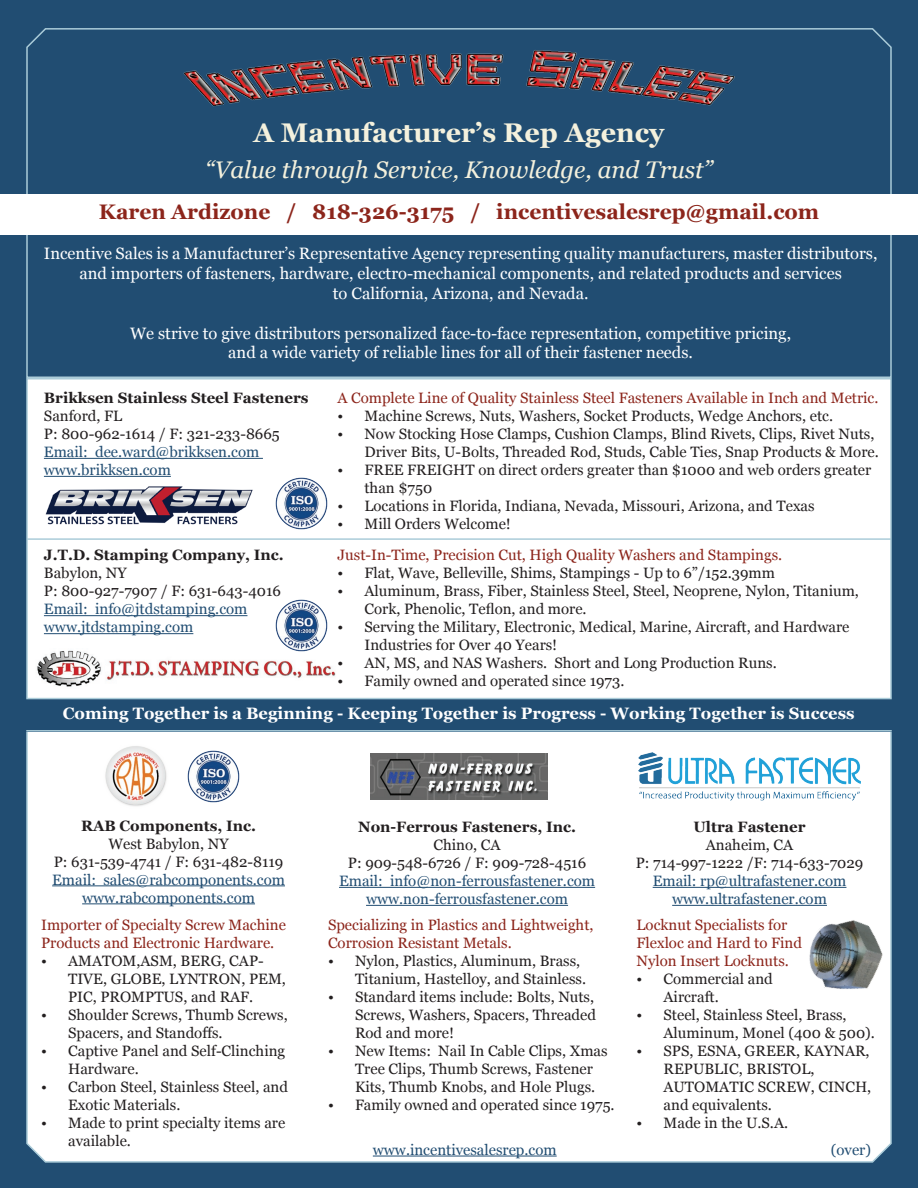
<style>
.page{position:relative;width:918px;height:1188px;background:#214d72}
.page>*{position:absolute;margin:0;border:0;box-sizing:border-box;transform-origin:0 0}
.t1{font:700 27px "Georgia";color:#f4f1dd}
.t2{font:italic 24px "Georgia";color:#f4f1dd}
.t3{font:700 21px "Georgia";color:#8c251b}
.t4{font:16.5px/19.8px "Georgia";color:#fff;text-align:center}
.t5{font:700 16.5px "Georgia";color:#fff}
.t6{font:15px/18px "Georgia";color:#231f20}
.t7{font:15px/18px "Georgia";color:#8c251b}
.t8{font:15px/18px "Georgia";color:#214d72;text-align:center}
.t9{font:700 15px "Georgia";color:#231f20}
</style>
<div class="page">
<div style="left:26px;top:379px;width:866px;height:784px;background:#fff"></div>
<hr style="left:373px;top:1156px;width:184px;height:1px;background:#214d72">
<div style="left:0;top:698px;width:917px;height:34px;background:#214d72"></div>
<svg style="left:26px;top:28px;width:866px;height:351px"></svg>
<img style="left:638px;top:752px;width:223px;height:49px">
<div style="left:0;top:194px;width:918px;height:41px;background:#fff"></div>
<img style="left:44px;top:487px;width:213px;height:38px">
<hr style="left:44px;top:458px;width:219px;height:1px;background:#214d72">
<hr style="left:44px;top:476px;width:127px;height:1px;background:#214d72">
<hr style="left:52px;top:885px;width:233px;height:1px;background:#214d72">
<hr style="left:82px;top:903px;width:173px;height:1px;background:#214d72">
<hr style="left:339px;top:887px;width:256px;height:1px;background:#214d72">
<hr style="left:366px;top:905px;width:202px;height:1px;background:#214d72">
<hr style="left:653px;top:887px;width:193px;height:1px;background:#214d72">
<hr style="left:672px;top:905px;width:155px;height:1px;background:#214d72">
<hr style="left:44px;top:615px;width:203px;height:1px;background:#214d72">
<hr style="left:44px;top:633px;width:149px;height:1px;background:#214d72">
<hr style="left:27px;top:538px;width:864px;height:2px;background:#abccd9">
<hr style="left:27px;top:698px;width:864px;height:1px;background:#abccd9">
<hr style="left:27px;top:730px;width:864px;height:2px;background:#abccd9">
<img style="left:274px;top:477px;width:54px;height:54px">
<img style="left:186px;top:749px;width:54px;height:54px">
<img style="left:102px;top:745px;width:66px;height:63px">
<img style="left:371px;top:754px;width:176px;height:45px">
<img style="left:792px;top:903px;width:100px;height:108px">
<img style="left:179px;top:48px;width:560px;height:67px">
<img style="left:30px;top:649px;width:311px;height:40px">
<img style="left:274px;top:599px;width:54px;height:54px">
<h1 class="t1" style="left:254px;top:112px;width:412px">A Manufacturer’s Rep Agency</h1>
<h2 class="t2" style="left:205px;top:152px;width:509px">“Value through Service, Knowledge, and Trust”</h2>
<h3 class="t3" style="left:99px;top:196px;width:722px">Karen Ardizone / 818-326-3175 / incentivesalesrep@gmail.com</h3>
<p class="t4" style="left:44px;top:243px;width:835px">Incentive Sales is a Manufacturer’s Representative Agency representing quality manufacturers, master distributors, and importers of fasteners, hardware, electro-mechanical components, and related products and services<br>to California, Arizona, and Nevada.</p>
<p class="t4" style="left:130px;top:322px;width:663px">We strive to give distributors personalized face-to-face representation, competitive pricing, and a wide variety of reliable lines for all of their fastener needs.</p>
<p class="t9" style="left:44px;top:387px;width:266px">Brikksen Stainless Steel Fasteners</p>
<p class="t6" style="left:44px;top:406px;width:237px">Sanford, FL<br>P: 800-962-1614 / F: 321-233-8665</p>
<p class="t8" style="left:44px;top:442px;width:217px;text-align:left">Email: dee.ward@brikksen.com www.brikksen.com</p>
<p class="t9" style="left:44px;top:544px;width:241px">J.T.D. Stamping Company, Inc.</p>
<p class="t6" style="left:44px;top:564px;width:239px">Babylon, NY<br>P: 800-927-7907 / F: 631-643-4016</p>
<p class="t8" style="left:44px;top:600px;width:205px;text-align:left">Email: info@jtdstamping.com www.jtdstamping.com</p>
<p class="t7" style="left:337px;top:388px;width:543px">A Complete Line of Quality Stainless Steel Fasteners Available in Inch and Metric.</p>
<p class="t6" style="left:337px;top:406px;width:497px">• Machine Screws, Nuts, Washers, Socket Products, Wedge Anchors, etc.</p>
<p class="t6" style="left:337px;top:424px;width:543px;text-align:right">• Now Stocking Hose Clamps, Cushion Clamps, Blind Rivets, Clips, Rivet Nuts,<br>Driver Bits, U-Bolts, Threaded Rod, Studs, Cable Ties, Snap Products &amp; More.</p>
<p class="t6" style="left:364px;top:460px;width:508px;text-indent:-27px">• FREE FREIGHT on direct orders greater than $1000 and web orders greater than $750</p>
<p class="t6" style="left:337px;top:496px;width:479px">• Locations in Florida, Indiana, Nevada, Missouri, Arizona, and Texas</p>
<p class="t6" style="left:337px;top:514px;width:175px">• Mill Orders Welcome!</p>
<p class="t7" style="left:338px;top:546px;width:446px">Just-In-Time, Precision Cut, High Quality Washers and Stampings.</p>
<p class="t6" style="left:338px;top:564px;width:439px">• Flat, Wave, Belleville, Shims, Stampings - Up to 6”/152.39mm</p>
<p class="t6" style="left:364px;top:582px;width:496px;text-indent:-27px">• Aluminum, Brass, Fiber, Stainless Steel, Steel, Neoprene, Nylon, Titanium,<br>Cork, Phenolic, Teflon, and more.</p>
<p class="t6" style="left:364px;top:618px;width:487px;text-indent:-27px">• Serving the Military, Electronic, Medical, Marine, Aircraft, and Hardware<br>Industries for Over 40 Years!</p>
<p class="t6" style="left:338px;top:654px;width:441px">• AN, MS, and NAS Washers. Short and Long Production Runs.</p>
<p class="t6" style="left:338px;top:672px;width:289px">• Family owned and operated since 1973.</p>
<p class="t5" style="left:63px;top:701px;width:793px">Coming Together is a Beginning - Keeping Together is Progress - Working Together is Success</p>
<p class="t9" style="left:81px;top:814px;width:176px">RAB Components, Inc.</p>
<p class="t6" style="left:54px;top:834px;width:231px;text-align:center">West Babylon, NY<br>P: 631-539-4741 / F: 631-482-8119</p>
<p class="t8" style="left:52px;top:870px;width:234px">Email: sales@rabcomponents.com www.rabcomponents.com</p>
<p class="t7" style="left:41px;top:916px;width:246px">Importer of Specialty Screw Machine<br>Products and Electronic Hardware.</p>
<p class="t6" style="left:68px;top:952px;width:219px;text-indent:-27px">• AMATOM,ASM, BERG, CAP-<br>TIVE, GLOBE, LYNTRON, PEM,<br>PIC, PROMPTUS, and RAF.</p>
<p class="t6" style="left:68px;top:1006px;width:221px;text-indent:-27px">• Shoulder Screws, Thumb Screws,<br>Spacers, and Standoffs.</p>
<p class="t6" style="left:68px;top:1042px;width:219px;text-indent:-27px">• Captive Panel and Self-Clinching<br>Hardware.</p>
<p class="t6" style="left:68px;top:1078px;width:221px;text-indent:-27px">• Carbon Steel, Stainless Steel, and<br>Exotic Materials.</p>
<p class="t6" style="left:68px;top:1114px;width:219px;text-indent:-27px">• Made to print specialty items are available.</p>
<p class="t9" style="left:358px;top:816px;width:219px">Non-Ferrous Fasteners, Inc.</p>
<p class="t6" style="left:348px;top:835px;width:240px;text-align:center">Chino, CA<br>P: 909-548-6726 / F: 909-728-4516</p>
<p class="t8" style="left:339px;top:871px;width:258px">Email: info@non-ferrousfastener.com www.non-ferrousfastener.com</p>
<p class="t7" style="left:328px;top:916px;width:267px">Specializing in Plastics and Lightweight,<br>Corrosion Resistant Metals.</p>
<p class="t6" style="left:355px;top:952px;width:233px;text-indent:-27px">• Nylon, Plastics, Aluminum, Brass,<br>Titanium, Hastelloy, and Stainless.</p>
<p class="t6" style="left:355px;top:988px;width:243px;text-indent:-27px">• Standard items include: Bolts, Nuts,<br>Screws, Washers, Spacers, Threaded<br>Rod and more!</p>
<p class="t6" style="left:355px;top:1042px;width:254px;text-indent:-27px">• New Items: Nail In Cable Clips, Xmas<br>Tree Clips, Thumb Screws, Fastener<br>Kits, Thumb Knobs, and Hole Plugs.</p>
<p class="t6" style="left:328px;top:1096px;width:288px">• Family owned and operated since 1975.</p>
<p class="t8" style="left:373px;top:1140px;width:185px">www.incentivesalesrep.com</p>
<p class="t9" style="left:693px;top:816px;width:114px">Ultra Fastener</p>
<p class="t6" style="left:636px;top:835px;width:229px;text-align:center">Anaheim, CA<br>P: 714-997-1222 /F: 714-633-7029</p>
<p class="t8" style="left:653px;top:871px;width:195px">Email: rp@ultrafastener.com www.ultrafastener.com</p>
<p class="t7" style="left:637px;top:916px;width:167px">Locknut Specialists for<br>Flexloc and Hard to Find<br>Nylon Insert Locknuts.</p>
<p class="t6" style="left:664px;top:970px;width:111px;text-indent:-27px">• Commercial and<br>Aircraft.</p>
<p class="t6" style="left:664px;top:1006px;width:213px;text-indent:-27px">• Steel, Stainless Steel, Brass,<br>Aluminum, Monel (400 &amp; 500).</p>
<p class="t6" style="left:664px;top:1042px;width:209px;text-indent:-27px">• SPS, ESNA, GREER, KAYNAR,<br>REPUBLIC, BRISTOL,<br>AUTOMATIC SCREW, CINCH, and equivalents.</p>
<p class="t6" style="left:637px;top:1114px;width:153px">• Made in the U.S.A.</p>
<p class="t8" style="left:831px;top:1140px;width:42px">(over)</p>
</div>
